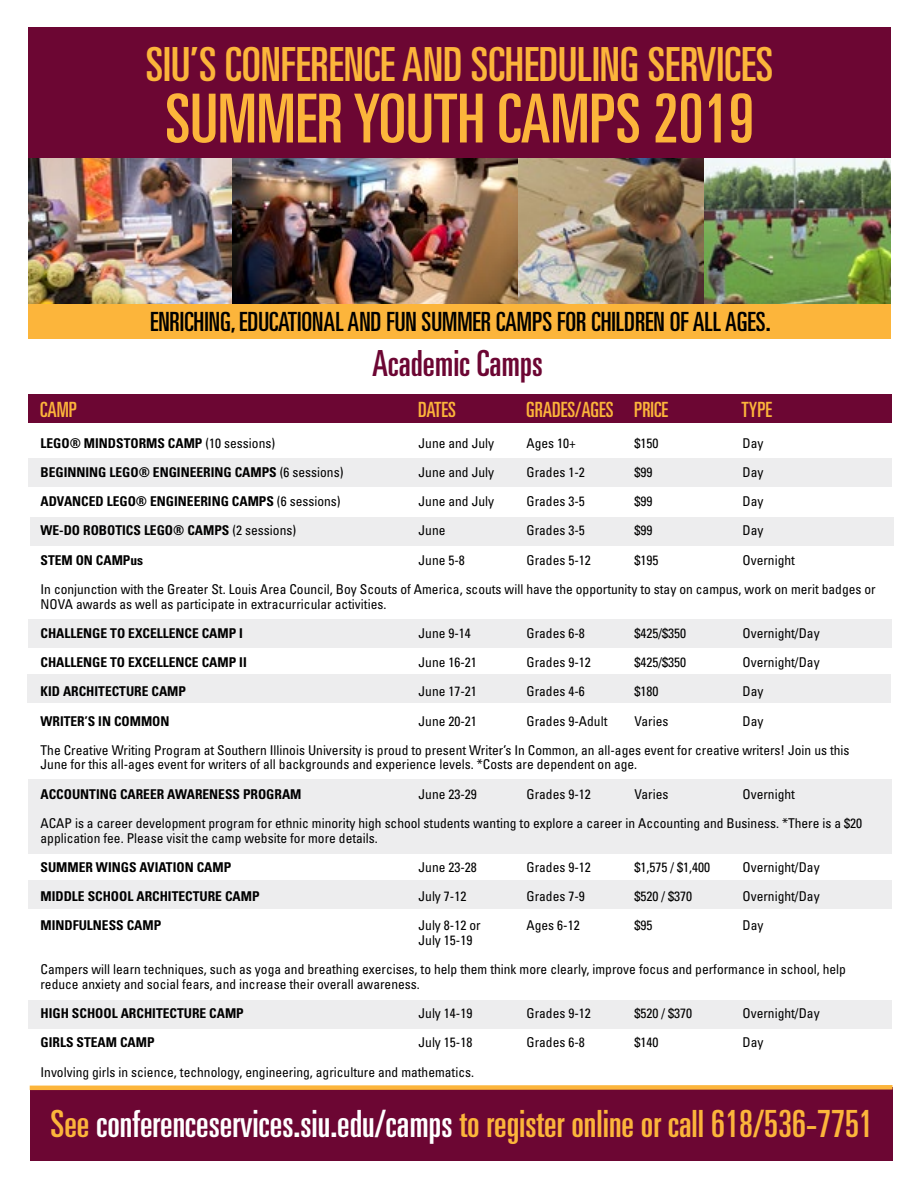
<style>
.page{position:relative;width:918px;height:1188px;background:#fff}
.page>*{position:absolute;margin:0;border:0;box-sizing:border-box;transform-origin:0 0}
.t1{font:ultra-condensed 67.65px "Univers LT Std";color:#fcb53b}
.t2{font:ultra-condensed 47.1px "Univers LT Std";color:#fcb53b}
.t3{font:ultra-condensed 37.5px "Univers LT Std";color:#fcb53b}
.t4{font:ultra-condensed 36px "Univers LT Std";color:#6c0633}
.t5{font:ultra-condensed 26.4px "Univers LT Std";color:#000}
.t6{font:ultra-condensed 21px "Univers";color:#fcb53b}
.t7{font:condensed 13.5px/29.2px "Univers";color:#000}
.t8{font:700 condensed 13.5px "Univers";color:#000}
.s1{font-weight:400}
.s2{color:#fff}
</style>
<div class="page">
<div style="left:28px;top:1000px;width:864px;height:29px;background:#ededee"></div>
<img style="left:703px;top:158px;width:188px;height:147px">
<img style="left:231px;top:158px;width:288px;height:147px">
<img style="left:28px;top:158px;width:203px;height:147px">
<img style="left:519px;top:158px;width:184px;height:147px">
<div style="left:28px;top:305px;width:863px;height:34px;background:#fcb53b"></div>
<div style="left:28px;top:27px;width:863px;height:131px;background:#6c0633"></div>
<div style="left:30px;top:1088px;width:862px;height:73px;background:#6c0633"></div>
<svg style="left:29px;top:1085px;width:864px;height:7px"></svg>
<div style="left:28px;top:395px;width:864px;height:28px;background:#6c0633"></div>
<div style="left:28px;top:459px;width:864px;height:28px;background:#ededee"></div>
<div style="left:28px;top:780px;width:864px;height:74px;background:#ededee"></div>
<div style="left:28px;top:880px;width:864px;height:29px;background:#ededee"></div>
<div style="left:30px;top:517px;width:864px;height:29px;background:#ededee"></div>
<div style="left:28px;top:620px;width:864px;height:28px;background:#ededee"></div>
<div style="left:27px;top:675px;width:864px;height:28px;background:#ededee"></div>
<h2 class="t2" style="left:146px;top:37px;width:629px">SIU’S CONFERENCE AND SCHEDULING SERVICES</h2>
<h1 class="t1" style="left:165px;top:80px;width:590px">SUMMER YOUTH CAMPS 2019</h1>
<h3 class="t5" style="left:150px;top:307px;width:622px">ENRICHING, EDUCATIONAL AND FUN SUMMER CAMPS FOR CHILDREN OF ALL AGES.</h3>
<h3 class="t4" style="left:372px;top:343px;width:172px">Academic Camps</h3>
<h3 class="t6" style="left:40px;top:398px;width:38px">CAMP</h3>
<h3 class="t6" style="left:418px;top:398px;width:39px">DATES</h3>
<h3 class="t6" style="left:526px;top:398px;width:143px">GRADES/AGES PRICE</h3>
<h3 class="t6" style="left:741px;top:398px;width:32px">TYPE</h3>
<p class="t8" style="left:40px;top:435px;width:236px">LEGO® MINDSTORMS CAMP <span class="s1">(10 sessions)</span></p>
<p class="t7" style="left:418px;top:428px;width:77px">June and July</p>
<p class="t7" style="left:526px;top:428px;width:51px">Ages 10+</p>
<p class="t7" style="left:634px;top:428px;width:25px">$150</p>
<p class="t7" style="left:742px;top:428px;width:22px">Day</p>
<p class="t8" style="left:40px;top:464px;width:304px">BEGINNING LEGO® ENGINEERING CAMPS <span class="s1">(6 sessions)</span></p>
<p class="t7" style="left:418px;top:457px;width:77px">June and July</p>
<p class="t7" style="left:526px;top:457px;width:60px">Grades 1-2</p>
<p class="t7" style="left:634px;top:457px;width:19px">$99</p>
<p class="t7" style="left:742px;top:457px;width:22px">Day</p>
<p class="t8" style="left:40px;top:493px;width:302px">ADVANCED LEGO® ENGINEERING CAMPS <span class="s1">(6 sessions)</span></p>
<p class="t7" style="left:418px;top:487px;width:77px">June and July</p>
<p class="t7" style="left:526px;top:487px;width:60px">Grades 3-5</p>
<p class="t7" style="left:634px;top:487px;width:19px">$99</p>
<p class="t7" style="left:742px;top:487px;width:22px">Day</p>
<p class="t8" style="left:40px;top:522px;width:257px">WE-DO ROBOTICS LEGO® CAMPS <span class="s1">(2 sessions)</span></p>
<p class="t7" style="left:418px;top:516px;width:28px">June</p>
<p class="t7" style="left:526px;top:516px;width:60px">Grades 3-5</p>
<p class="t7" style="left:634px;top:516px;width:19px">$99</p>
<p class="t7" style="left:742px;top:516px;width:22px">Day</p>
<p class="t8" style="left:40px;top:552px;width:104px">STEM ON CAMPus</p>
<p class="t7" style="left:418px;top:545px;width:48px">June 5-8</p>
<p class="t7" style="left:526px;top:545px;width:66px">Grades 5-12</p>
<p class="t7" style="left:634px;top:545px;width:25px">$195</p>
<p class="t7" style="left:40px;top:545px;width:837px;text-indent:702px">Overnight<br>In conjunction with the Greater St. Louis Area Council, Boy Scouts of America, scouts will have the opportunity to stay on campus, work on merit badges or</p>
<p class="t7" style="left:41px;top:589px;width:347px">NOVA awards as well as participate in extracurricular activities.</p>
<p class="t8" style="left:41px;top:625px;width:204px">CHALLENGE TO EXCELLENCE CAMP I</p>
<p class="t7" style="left:418px;top:618px;width:54px">June 9-14</p>
<p class="t7" style="left:526px;top:618px;width:60px">Grades 6-8</p>
<p class="t7" style="left:634px;top:618px;width:53px">$425/$350</p>
<p class="t7" style="left:742px;top:618px;width:79px">Overnight/Day</p>
<p class="t8" style="left:40px;top:654px;width:208px">CHALLENGE TO EXCELLENCE CAMP II</p>
<p class="t7" style="left:418px;top:647px;width:60px">June 16-21</p>
<p class="t7" style="left:526px;top:647px;width:66px">Grades 9-12</p>
<p class="t7" style="left:634px;top:647px;width:53px">$425/$350</p>
<p class="t7" style="left:742px;top:647px;width:79px">Overnight/Day</p>
<p class="t8" style="left:40px;top:683px;width:147px">KID ARCHITECTURE CAMP</p>
<p class="t7" style="left:418px;top:677px;width:60px">June 17-21</p>
<p class="t7" style="left:526px;top:677px;width:60px">Grades 4-6</p>
<p class="t7" style="left:634px;top:677px;width:25px">$180</p>
<p class="t7" style="left:742px;top:677px;width:22px">Day</p>
<p class="t8" style="left:40px;top:712px;width:131px">WRITER’S IN COMMON</p>
<p class="t7" style="left:418px;top:706px;width:60px">June 20-21</p>
<p class="t7" style="left:526px;top:706px;width:82px">Grades 9-Adult</p>
<p class="t7" style="left:634px;top:706px;width:35px">Varies</p>
<p class="t7" style="left:40px;top:706px;width:811px;text-indent:702px">Day<br>The Creative Writing Program at Southern Illinois University is proud to present Writer’s In Common, an all-ages event for creative writers! Join us this</p>
<p class="t7" style="left:40px;top:750px;width:598px">June for this all-ages event for writers of all backgrounds and experience levels. *Costs are dependent on age.</p>
<p class="t8" style="left:40px;top:786px;width:263px">ACCOUNTING CAREER AWARENESS PROGRAM</p>
<p class="t7" style="left:418px;top:779px;width:60px">June 23-29</p>
<p class="t7" style="left:526px;top:779px;width:66px">Grades 9-12</p>
<p class="t7" style="left:634px;top:779px;width:35px">Varies</p>
<p class="t7" style="left:40px;top:779px;width:823px;text-indent:702px">Overnight<br>ACAP is a career development program for ethnic minority high school students wanting to explore a career in Accounting and Business. *There is a $20</p>
<p class="t7" style="left:40px;top:823px;width:339px">application fee. Please visit the camp website for more details.</p>
<p class="t8" style="left:40px;top:859px;width:192px">SUMMER WINGS AVIATION CAMP</p>
<p class="t7" style="left:418px;top:852px;width:60px">June 23-28</p>
<p class="t7" style="left:526px;top:852px;width:66px">Grades 9-12</p>
<p class="t7" style="left:634px;top:852px;width:77px">$1,575 / $1,400</p>
<p class="t7" style="left:742px;top:852px;width:79px">Overnight/Day</p>
<p class="t8" style="left:40px;top:888px;width:221px">MIDDLE SCHOOL ARCHITECTURE CAMP</p>
<p class="t7" style="left:418px;top:881px;width:49px">July 7-12</p>
<p class="t7" style="left:526px;top:881px;width:60px">Grades 7-9</p>
<p class="t7" style="left:634px;top:881px;width:59px">$520 / $370</p>
<p class="t7" style="left:742px;top:881px;width:79px">Overnight/Day</p>
<p class="t8" style="left:40px;top:917px;width:122px">MINDFULNESS CAMP</p>
<p class="t7" style="left:418px;top:911px;width:64px">July 8-12 or</p>
<p class="t7" style="left:526px;top:911px;width:55px">Ages 6-12</p>
<p class="t7" style="left:634px;top:911px;width:19px">$95</p>
<p class="t7" style="left:742px;top:911px;width:22px">Day</p>
<p class="t7" style="left:40px;top:925px;width:807px;text-align:center">July 15-19<br>Campers will learn techniques, such as yoga and breathing exercises, to help them think more clearly, improve focus and performance in school, help</p>
<p class="t7" style="left:40px;top:969px;width:381px">reduce anxiety and social fears, and increase their overall awareness.</p>
<p class="t8" style="left:40px;top:1005px;width:205px">HIGH SCHOOL ARCHITECTURE CAMP</p>
<p class="t7" style="left:418px;top:998px;width:55px">July 14-19</p>
<p class="t7" style="left:526px;top:998px;width:66px">Grades 9-12</p>
<p class="t7" style="left:634px;top:998px;width:59px">$520 / $370</p>
<p class="t7" style="left:742px;top:998px;width:79px">Overnight/Day</p>
<p class="t8" style="left:40px;top:1034px;width:116px">GIRLS STEAM CAMP</p>
<p class="t7" style="left:418px;top:1028px;width:55px">July 15-18</p>
<p class="t7" style="left:526px;top:1028px;width:60px">Grades 6-8</p>
<p class="t7" style="left:634px;top:1028px;width:25px">$140</p>
<p class="t7" style="left:742px;top:1028px;width:22px">Day</p>
<p class="t7" style="left:40px;top:1057px;width:435px">Involving girls in science, technology, engineering, agriculture and mathematics.</p>
<h3 class="t3" style="left:51px;top:1103px;width:824px">See <span class="s2">conferenceservices.siu.edu/camps</span> to register online or call 618/536-7751</h3>
</div>
